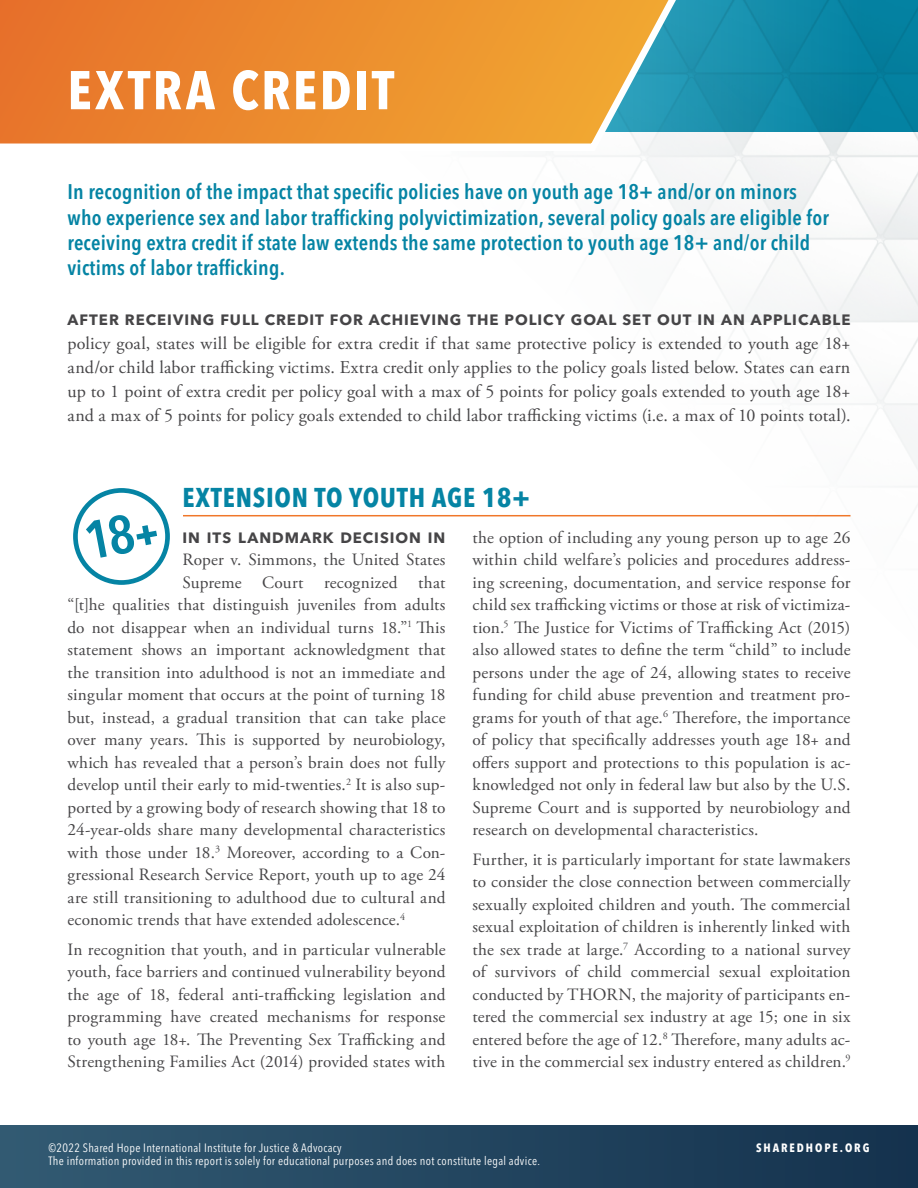
<style>
.page{position:relative;width:918px;height:1188px;background:#fff}
.page>*{position:absolute;margin:0;border:0;box-sizing:border-box;transform-origin:0 0}
.t1{font:700 condensed 54px "Avenir Next LT Pro";letter-spacing:.045em;color:#fff}
.t2{font:700 condensed 27px "Avenir Next LT Pro";letter-spacing:.03em;color:#0584a4}
.t3{font:600 condensed 21px/25.2px "Avenir Next LT Pro";letter-spacing:.01em;color:#0584a4}
.t4{font:18px/24px "Adobe Garamond Pro";letter-spacing:.01em;color:#464547;text-align:justify}
.t5{font:17.25px/22.5px "Adobe Garamond Pro";color:#464547;text-align:justify}
.t6{font:700 15px "Avenir Next LT Pro";letter-spacing:.06em;color:#464547}
.t7{font:condensed 12px "Avenir Next LT Pro";letter-spacing:.025em;color:#fff}
.t8{font:700 condensed 12px "Avenir Next LT Pro";letter-spacing:.16em;color:#fff}
</style>
<div class="page">
<img style="left:221px;top:155px;width:697px;height:362px">
<div style="left:0;top:1126px;width:918px;height:62px;background:linear-gradient(to right,#325a72,#14324d)"></div>
<hr style="left:68px;top:515px;width:782px;height:1px;background:#f0772a">
<div style="left:59px;top:487px;width:124px;height:99px;background:#fff"></div>
<svg style="left:73px;top:488px;width:97px;height:97px"></svg>
<svg style="left:0;top:0;width:918px;height:155px;background:#b59763"></svg>
<h1 class="t1" style="left:68px;top:57px;width:328px">EXTRA CREDIT</h1>
<p class="t3" style="left:68px;top:179px;width:763px">In recognition of the impact that specific policies have on youth age 18+ and/or on minors who experience sex and labor trafficking polyvictimization, several policy goals are eligible for receiving extra credit if state law extends the same protection to youth age 18+ and/or child victims of labor trafficking.</p>
<p class="t6" style="left:68px;top:310px;width:785px">AFTER RECEIVING FULL CREDIT FOR ACHIEVING THE POLICY GOAL SET OUT IN AN APPLICABLE</p>
<p class="t4" style="left:68px;top:332px;width:785px">policy goal, states will be eligible for extra credit if that same protective policy is extended to youth age 18+ and/or child labor trafficking victims. Extra credit only applies to the policy goals listed below. States can earn up to 1 point of extra credit per policy goal with a max of 5 points for policy goals extended to youth age 18+ and a max of 5 points for policy goals extended to child labor trafficking victims (i.e. a max of 10 points total).</p>
<h2 class="t2" style="left:183px;top:481px;width:349px">EXTENSION TO YOUTH AGE 18+</h2>
<p class="t6" style="left:183px;top:529px;width:264px">IN ITS LANDMARK DECISION IN</p>
<p class="t5" style="left:183px;top:549px;width:264px">Roper v. Simmons, the United States</p>
<p class="t5" style="left:183px;top:572px;width:264px">Supreme Court recognized that</p>
<p class="t5" style="left:67px;top:594px;width:380px">“[t]he qualities that distinguish juveniles from adults</p>
<p class="t5" style="left:67px;top:617px;width:380px">do not disappear when an individual turns 18.”<sup>1</sup> This</p>
<p class="t5" style="left:67px;top:639px;width:379px">statement shows an important acknowledgment that</p>
<p class="t5" style="left:67px;top:662px;width:380px">the transition into adulthood is not an immediate and</p>
<p class="t5" style="left:67px;top:684px;width:380px">singular moment that occurs at the point of turning 18</p>
<p class="t5" style="left:67px;top:707px;width:380px">but, instead, a gradual transition that can take place</p>
<p class="t5" style="left:67px;top:729px;width:379px">over many years. This is supported by neurobiology,</p>
<p class="t5" style="left:67px;top:752px;width:380px">which has revealed that a person’s brain does not fully</p>
<p class="t5" style="left:67px;top:774px;width:380px">develop until their early to mid-twenties.<sup>2</sup> It is also sup-</p>
<p class="t5" style="left:68px;top:797px;width:380px">ported by a growing body of research showing that 18 to</p>
<p class="t5" style="left:68px;top:819px;width:379px">24-year-olds share many developmental characteristics</p>
<p class="t5" style="left:68px;top:842px;width:379px">with those under 18.<sup>3</sup> Moreover, according to a Con-</p>
<p class="t5" style="left:68px;top:864px;width:379px">gressional Research Service Report, youth up to age 24</p>
<p class="t5" style="left:68px;top:887px;width:379px">are still transitioning to adulthood due to cultural and</p>
<p class="t5" style="left:68px;top:909px;width:339px">economic trends that have extended adolescence.<sup>4</sup></p>
<p class="t5" style="left:68px;top:939px;width:380px">In recognition that youth, and in particular vulnerable youth, face barriers and continued vulnerability beyond the age of 18, federal anti-trafficking legislation and programming have created mechanisms for response to youth age 18+. The Preventing Sex Trafficking and Strengthening Families Act (2014) provided states with</p>
<p class="t5" style="left:472px;top:527px;width:380px">the option of including any young person up to age 26 within child welfare’s policies and procedures address&shy;ing screening, documentation, and service response for child sex trafficking victims or those at risk of victimiza&shy;tion.<sup>5</sup> The Justice for Victims of Trafficking Act (2015) also allowed states to define the term “child” to include persons under the age of 24, allowing states to receive funding for child abuse prevention and treatment pro&shy;grams for youth of that age.<sup>6</sup> Therefore, the importance of policy that specifically addresses youth age 18+ and offers support and protections to this population is ac&shy;knowledged not only in federal law but also by the U.S.<br>Supreme Court and is supported by neurobiology and research on developmental characteristics.</p>
<p class="t5" style="left:472px;top:849px;width:380px">Further, it is particularly important for state lawmakers to consider the close connection between commercially sexually exploited children and youth. The commercial sexual exploitation of children is inherently linked with the sex trade at large.<sup>7</sup> According to a national survey of survivors of child commercial sexual exploitation conducted by THORN, the majority of participants en&shy;tered the commercial sex industry at age 15; one in six entered before the age of 12.<sup>8</sup> Therefore, many adults ac&shy;tive in the commercial sex industry entered as children.<sup>9</sup></p>
<p class="t7" style="left:49px;top:1140px;width:295px">©2022 Shared Hope International Institute for Justice &amp; Advocacy</p>
<p class="t8" style="left:756px;top:1140px;width:115px">SHAREDHOPE.ORG</p>
<p class="t7" style="left:49px;top:1154px;width:493px">The information provided in this report is solely for educational purposes and does not constitute legal advice.</p>
</div>
